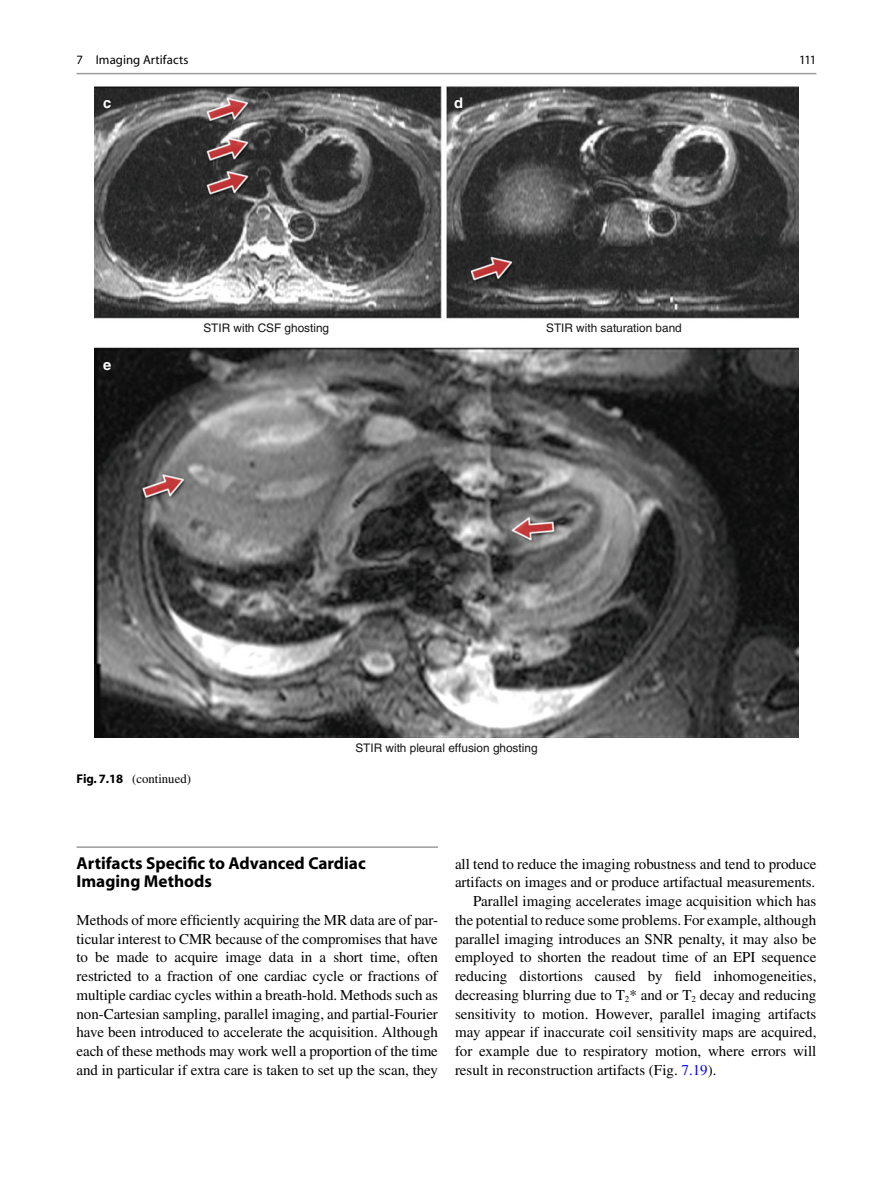
<style>
.page{position:relative;width:893px;height:1187px;background:#fff}
.page>*{position:absolute;margin:0;border:0;box-sizing:border-box;transform-origin:0 0}
.t1{font:700 17.25px/18.8px "Gvhpqn Sbvpxk Myriad";color:#000}
.t2{font:15px/18.8px "Csdcgj Fjlhfb Times";color:#000;text-align:justify}
.t3{font:700 14.7px "Wtxsjr Pmgpgh Helvetica";color:#fff}
.t4{font:12.75px "Mcdvtk Qywsjx Myriad";letter-spacing:.005em;color:#000}
.t5{font:12.75px "Csdcgj Fjlhfb Times";color:#000}
.t6{font:11.85px "Nxkjfj Fsfbpr Helvetica";color:#131413}
.s1{font-family:"Gvhpqn Sbvpxk Myriad";font-weight:700}
.s2{color:#0000fa}
</style>
<div class="page">
<hr style="left:77px;top:846px;width:361px;height:1px;background:#9c9c9c">
<img style="left:95px;top:87px;width:703px;height:650px">
<hr style="left:77px;top:73px;width:739px;height:1px;background:#9c9c9c">
<p class="t4" style="left:77px;top:55px;width:114px">7 Imaging Artifacts</p>
<p class="t3" style="left:103px;top:97px;width:10px">c</p>
<p class="t3" style="left:103px;top:359px;width:10px">e</p>
<p class="t6" style="left:203px;top:323px;width:127px">STIR with CSF ghosting</p>
<p class="t3" style="left:454px;top:97px;width:11px">d</p>
<p class="t6" style="left:546px;top:323px;width:137px">STIR with saturation band</p>
<p class="t4" style="left:799px;top:55px;width:19px">111</p>
<p class="t5" style="left:77px;top:774px;width:116px"><span class="s1">Fig. 7.18</span> (continued)</p>
<p class="t6" style="left:355px;top:743px;width:184px">STIR with pleural effusion ghosting</p>
<p class="t1" style="left:77px;top:854px;width:291px">Artifacts Specific to Advanced Cardiac<br>Imaging Methods</p>
<p class="t2" style="left:77px;top:911px;width:363px">Methods of more efficiently acquiring the MR data are of par&shy;ticular interest to CMR because of the compromises that have to be made to acquire image data in a short time, often restricted to a fraction of one cardiac cycle or fractions of multiple cardiac cycles within a breath-hold. Methods such as non-Cartesian sampling, parallel imaging, and partial- Fourier have been introduced to accelerate the acquisition. Although each of these methods may work well a proportion of the time and in particular if extra care is taken to set up the scan, they</p>
<p class="t2" style="left:455px;top:855px;width:363px">all tend to reduce the imaging robustness and tend to produce</p>
<p class="t2" style="left:455px;top:874px;width:362px">artifacts on images and or produce artifactual measurements.</p>
<p class="t2" style="left:473px;top:893px;width:345px">Parallel imaging accelerates image acquisition which has</p>
<p class="t2" style="left:455px;top:911px;width:363px">the potential to reduce some problems. For example, although</p>
<p class="t2" style="left:455px;top:930px;width:363px">parallel imaging introduces an SNR penalty, it may also be</p>
<p class="t2" style="left:455px;top:949px;width:363px">employed to shorten the readout time of an EPI sequence</p>
<p class="t2" style="left:455px;top:968px;width:363px">reducing distortions caused by field inhomogeneities,</p>
<p class="t2" style="left:455px;top:986px;width:363px">decreasing blurring due to T <sub>2</sub> * and or T <sub>2</sub> decay and reducing</p>
<p class="t2" style="left:455px;top:1005px;width:363px">sensitivity to motion. However, parallel imaging artifacts</p>
<p class="t2" style="left:455px;top:1024px;width:363px">may appear if inaccurate coil sensitivity maps are acquired,</p>
<p class="t2" style="left:455px;top:1043px;width:363px">for example due to respiratory motion, where errors will</p>
<p class="t2" style="left:455px;top:1061px;width:263px">result in reconstruction artifacts (Fig. <span class="s2">7.19</span> ).</p>
</div>
